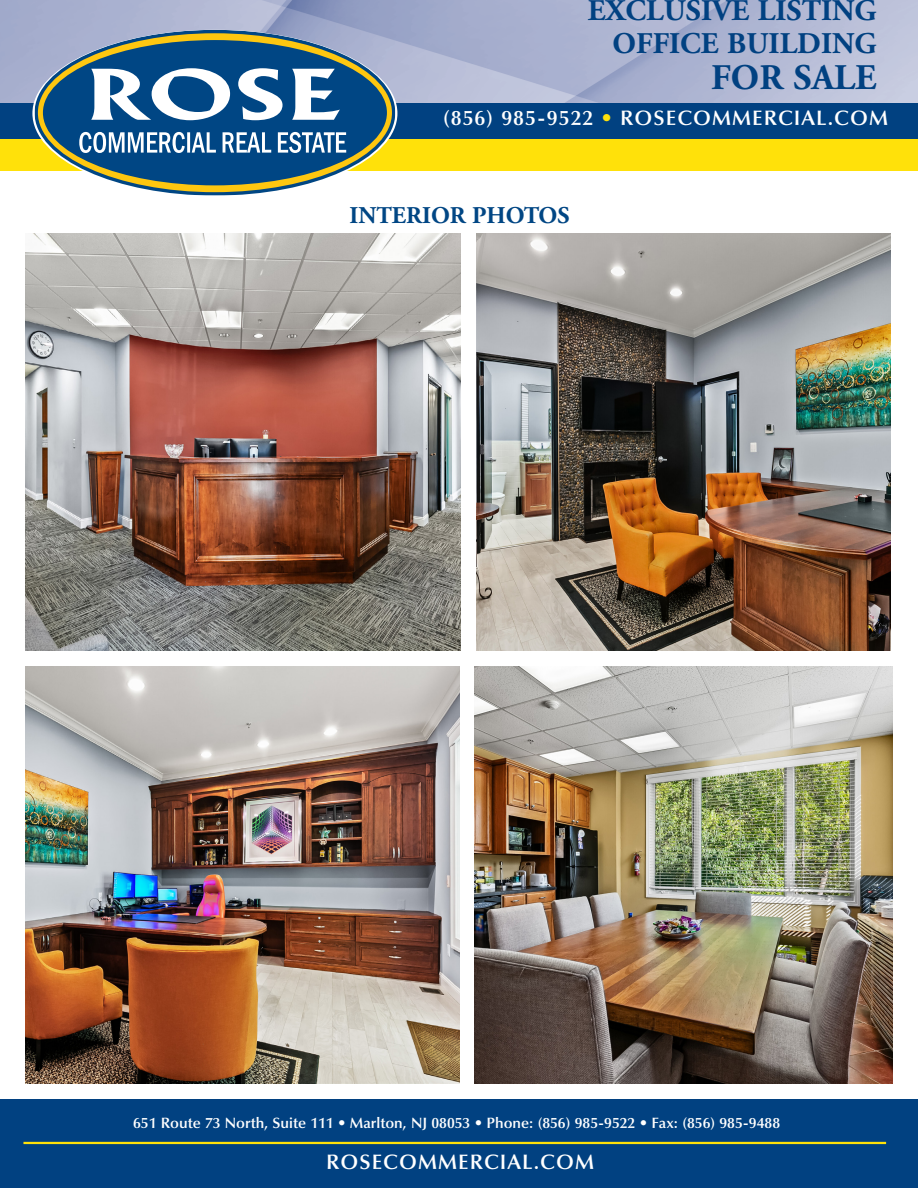
<style>
.page{position:relative;width:918px;height:1188px;background:#fff}
.page>*{position:absolute;margin:0;border:0;box-sizing:border-box;transform-origin:0 0}
.t1{font:700 36px "Adobe Garamond";color:#014181}
.t2{font:700 30px "Adobe Garamond";color:#014181}
.t3{font:700 24px "Adobe Garamond";color:#004684}
.t4{font:600 21px "Optima";letter-spacing:.05em;color:#fff}
.t5{font:600 15px "Optima";color:#fff}
.s1{color:#ffe10a}
</style>
<div class="page">
<div style="left:0;top:132px;width:918px;height:39px;background:#ffe10a"></div>
<div style="left:0;top:101px;width:918px;height:37px;background:#014181"></div>
<div style="left:0;top:1100px;width:918px;height:88px;background:#014181"></div>
<hr style="left:23px;top:1142px;width:863px;height:2px;background:#ffe10a">
<img style="left:0;top:0;width:918px;height:103px">
<svg style="left:35px;top:30px;width:360px;height:166px"></svg>
<svg style="left:43px;top:40px;width:344px;height:145px;fill:#004684"></svg>
<svg style="left:91px;top:68px;width:249px;height:52px"></svg>
<svg style="left:79px;top:132px;width:267px;height:21px"></svg>
<img style="left:26px;top:667px;width:434px;height:416px">
<img style="left:26px;top:233px;width:434px;height:417px">
<img style="left:474px;top:667px;width:418px;height:416px">
<img style="left:476px;top:233px;width:414px;height:417px">
<p class="t2" style="left:588px;top:-6px;width:290px">EXCLUSIVE LISTING</p>
<p class="t2" style="left:613px;top:27px;width:265px">OFFICE BUILDING</p>
<p class="t1" style="left:711px;top:58px;width:167px">FOR SALE</p>
<p class="t4" style="left:443px;top:106px;width:447px">(856) 985-9522 <span class="s1">•</span> ROSECOMMERCIAL.COM</p>
<p class="t3" style="left:350px;top:202px;width:221px">INTERIOR PHOTOS</p>
<p class="t5" style="left:133px;top:1114px;width:649px">651 Route 73 North, Suite 111 • Marlton, NJ 08053 • Phone: (856) 985-9522 • Fax: (856) 985-9488</p>
<p class="t4" style="left:326px;top:1150px;width:269px">ROSECOMMERCIAL.COM</p>
</div>
